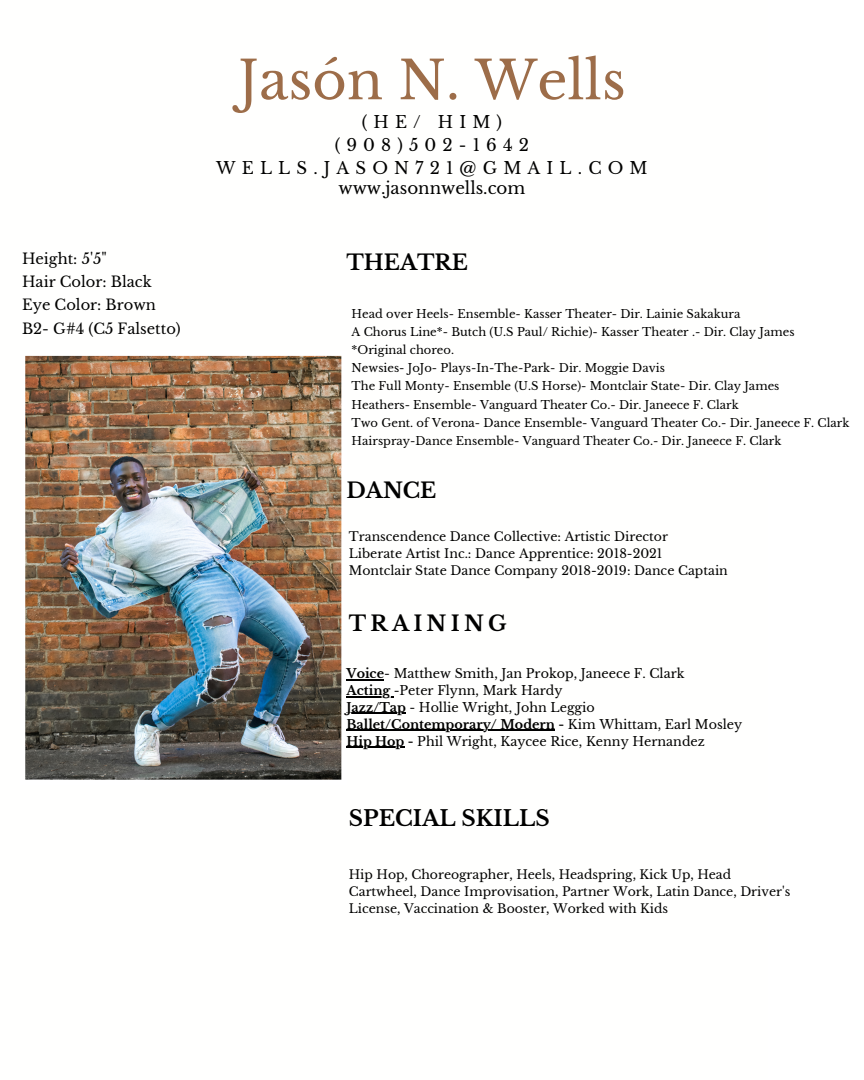
<style>
.page{position:relative;width:864px;height:1080px;background:#fff}
.page>*{position:absolute;margin:0;border:0;box-sizing:border-box;transform-origin:0 0}
.t1{font:52.8px "Libre Baskerville";color:#9d6d49}
.t2{font:700 21.6px "Libre Baskerville";color:#000}
.t3{font:700 21.15px "Libre Baskerville";color:#000}
.t4{font:700 21.15px "Libre Baskerville";letter-spacing:.2em;color:#000}
.t5{font:16.65px "Libre Baskerville";letter-spacing:.37em;color:#000}
.t6{font:16.65px "Libre Baskerville";color:#000}
.t7{font:14.7px "Libre Baskerville";color:#000}
.t8{font:12.75px "Libre Baskerville";color:#000}
.t9{font:700 12.75px "Libre Baskerville";color:#000}
.t10{font:12.45px/16.8px "Libre Baskerville";color:#000}
.t11{font:11.55px/18.1px "Libre Baskerville";color:#000}
.s1{font-weight:700}
.s2{font-weight:400}
</style>
<div class="page">
<img style="left:25px;top:355px;width:322px;height:425px">
<hr style="left:346px;top:679px;width:38px;height:1px;background:#000">
<hr style="left:346px;top:696px;width:48px;height:1px;background:#000">
<hr style="left:346px;top:713px;width:60px;height:1px;background:#000">
<hr style="left:346px;top:730px;width:209px;height:1px;background:#000">
<hr style="left:346px;top:747px;width:59px;height:1px;background:#000">
<p class="t7" style="left:22px;top:249px;width:86px">Height: 5'5"</p>
<p class="t7" style="left:22px;top:273px;width:131px">Hair Color: Black</p>
<p class="t7" style="left:22px;top:296px;width:135px">Eye Color: Brown</p>
<p class="t7" style="left:22px;top:319px;width:160px">B2- G#4 (C5 Falsetto)</p>
<p class="t1" style="left:238px;top:48px;width:389px">Jasón N. Wells</p>
<p class="t5" style="left:362px;top:112px;width:142px">(HE/ HIM)</p>
<p class="t5" style="left:335px;top:135px;width:196px">(908)502-1642</p>
<p class="t5" style="left:216px;top:158px;width:433px">WELLS.JASON721@GMAIL.COM</p>
<p class="t6" style="left:339px;top:178px;width:188px">www.jasonnwells.com</p>
<p class="t3" style="left:347px;top:249px;width:123px">THEATRE</p>
<p class="t11" style="left:352px;top:305px;width:390px">Head over Heels- Ensemble- Kasser Theater- Dir. Lainie Sakakura</p>
<p class="t11" style="left:352px;top:323px;width:444px">A Chorus Line*- Butch (U.S Paul/ Richie)- Kasser Theater .- Dir. Clay James *Original choreo.</p>
<p class="t11" style="left:352px;top:359px;width:315px">Newsies- JoJo- Plays-In-The-Park- Dir. Moggie Davis</p>
<p class="t11" style="left:352px;top:377px;width:429px">The Full Monty- Ensemble (U.S Horse)- Montclair State- Dir. Clay James</p>
<p class="t11" style="left:352px;top:396px;width:389px">Heathers- Ensemble- Vanguard Theater Co.- Dir. Janeece F. Clark</p>
<p class="t11" style="left:352px;top:414px;width:499px">Two Gent. of Verona- Dance Ensemble- Vanguard Theater Co.- Dir. Janeece F. Clark</p>
<p class="t11" style="left:352px;top:432px;width:431px">Hairspray-Dance Ensemble- Vanguard Theater Co.- Dir. Janeece F. Clark</p>
<p class="t3" style="left:347px;top:478px;width:91px">DANCE</p>
<p class="t10" style="left:349px;top:529px;width:321px">Transcendence Dance Collective: Artistic Director</p>
<p class="t10" style="left:349px;top:545px;width:315px">Liberate Artist Inc.: Dance Apprentice: 2018-2021</p>
<p class="t10" style="left:349px;top:562px;width:381px">Montclair State Dance Company 2018-2019: Dance Captain</p>
<p class="t4" style="left:349px;top:611px;width:159px">TRAINING</p>
<p class="t8" style="left:346px;top:666px;width:340px"><span class="s1">Voice</span>- Matthew Smith, Jan Prokop, Janeece F. Clark</p>
<p class="t8" style="left:346px;top:683px;width:218px"><span class="s1">Acting</span> -Peter Flynn, Mark Hardy</p>
<p class="t8" style="left:346px;top:700px;width:250px"><span class="s1">Jazz/Tap</span> - Hollie Wright, John Leggio</p>
<p class="t9" style="left:346px;top:716px;width:397px">Ballet/Contemporary/ Modern - <span class="s2">Kim Whittam, Earl Mosley</span></p>
<p class="t8" style="left:346px;top:733px;width:360px"><span class="s1">Hip Hop -</span> Phil Wright, Kaycee Rice, Kenny Hernandez</p>
<p class="t2" style="left:349px;top:805px;width:202px">SPECIAL SKILLS</p>
<p class="t10" style="left:349px;top:867px;width:443px">Hip Hop, Choreographer, Heels, Headspring, Kick Up, Head<br>Cartwheel, Dance Improvisation, Partner Work, Latin Dance, Driver's<br>License, Vaccination &amp; Booster, Worked with Kids</p>
</div>
